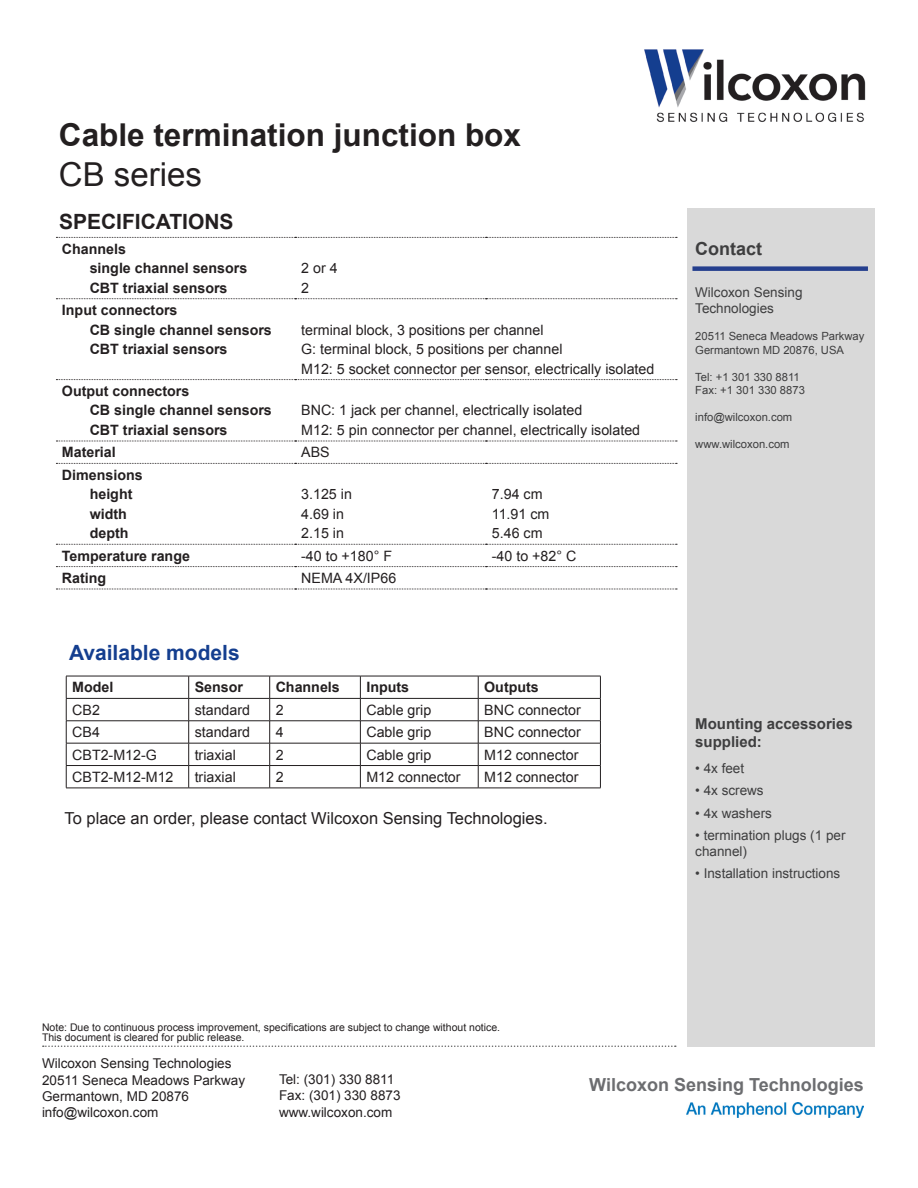
<style>
.page{position:relative;width:918px;height:1188px;background:#fff}
.page>*{position:absolute;margin:0;border:0;box-sizing:border-box;transform-origin:0 0}
.t1{font:33px "Arial";color:#231f20}
.t2{font:700 31.5px "Arial";color:#231f20}
.t3{font:700 21px "Arial";color:#143e8f}
.t4{font:700 21px "Arial";color:#231f20}
.t5{font:700 18px "Arial";color:#6c6d70}
.t6{font:700 18px "Arial";color:#3e3e3f}
.t7{font:16.5px "Arial";color:#231f20}
.t8{font:700 15px/18px "Arial";color:#3e3e3f}
.t9{font:14.25px "Arial";color:#231f20}
.t10{font:700 14.25px "Arial";color:#231f20}
.t11{font:13.5px "Arial";color:#231f20}
.t12{font:13.5px/16.2px "Arial";color:#3e3e3f}
.t13{font:11.25px "Arial";color:#3e3e3f}
.t14{font:10.5px "Arial";color:#231f20}
</style>
<div class="page">
<div style="left:687px;top:208px;width:187px;height:839px;background:#d9d9d9"></div>
<div style="left:692px;top:266px;width:176px;height:5px;background:#253f8e"></div>
<img style="left:687px;top:1102px;width:177px;height:16px">
<img style="left:644px;top:49px;width:222px;height:73px">
<svg style="left:43px;top:1046px;width:633px;height:1px"></svg>
<svg style="left:56px;top:237px;width:621px;height:1px"></svg>
<svg style="left:56px;top:298px;width:621px;height:1px"></svg>
<svg style="left:56px;top:379px;width:621px;height:1px"></svg>
<svg style="left:56px;top:441px;width:621px;height:1px"></svg>
<svg style="left:56px;top:463px;width:621px;height:1px"></svg>
<svg style="left:56px;top:544px;width:621px;height:1px"></svg>
<svg style="left:56px;top:566px;width:621px;height:1px"></svg>
<svg style="left:56px;top:589px;width:621px;height:1px"></svg>
<hr style="left:66px;top:676px;width:123px;height:1px;background:#231f20">
<hr style="left:189px;top:676px;width:81px;height:1px;background:#231f20">
<hr style="left:270px;top:676px;width:90px;height:1px;background:#231f20">
<hr style="left:360px;top:676px;width:118px;height:1px;background:#231f20">
<hr style="left:478px;top:676px;width:123px;height:1px;background:#231f20">
<hr style="left:66px;top:698px;width:123px;height:1px;background:#231f20">
<hr style="left:189px;top:698px;width:81px;height:1px;background:#231f20">
<hr style="left:270px;top:698px;width:90px;height:1px;background:#231f20">
<hr style="left:360px;top:698px;width:118px;height:1px;background:#231f20">
<hr style="left:478px;top:698px;width:123px;height:1px;background:#231f20">
<hr style="left:66px;top:721px;width:123px;height:1px;background:#231f20">
<hr style="left:189px;top:721px;width:81px;height:1px;background:#231f20">
<hr style="left:270px;top:721px;width:90px;height:1px;background:#231f20">
<hr style="left:360px;top:721px;width:118px;height:1px;background:#231f20">
<hr style="left:478px;top:721px;width:123px;height:1px;background:#231f20">
<hr style="left:66px;top:743px;width:123px;height:1px;background:#231f20">
<hr style="left:189px;top:743px;width:81px;height:1px;background:#231f20">
<hr style="left:270px;top:743px;width:90px;height:1px;background:#231f20">
<hr style="left:360px;top:743px;width:118px;height:1px;background:#231f20">
<hr style="left:478px;top:743px;width:123px;height:1px;background:#231f20">
<hr style="left:66px;top:765px;width:123px;height:1px;background:#231f20">
<svg style="left:66px;top:676px;width:1px;height:112px"></svg>
<hr style="left:189px;top:765px;width:81px;height:1px;background:#231f20">
<svg style="left:188px;top:676px;width:1px;height:112px"></svg>
<hr style="left:270px;top:765px;width:90px;height:1px;background:#231f20">
<svg style="left:269px;top:676px;width:1px;height:112px"></svg>
<hr style="left:360px;top:765px;width:118px;height:1px;background:#231f20">
<svg style="left:360px;top:676px;width:1px;height:112px"></svg>
<hr style="left:478px;top:765px;width:123px;height:1px;background:#231f20">
<svg style="left:478px;top:676px;width:1px;height:112px"></svg>
<svg style="left:600px;top:676px;width:1px;height:112px"></svg>
<hr style="left:66px;top:788px;width:123px;height:1px;background:#231f20">
<hr style="left:189px;top:788px;width:81px;height:1px;background:#231f20">
<hr style="left:270px;top:788px;width:90px;height:1px;background:#231f20">
<hr style="left:360px;top:788px;width:118px;height:1px;background:#231f20">
<hr style="left:478px;top:788px;width:123px;height:1px;background:#231f20">
<p class="t2" style="left:59px;top:114px;width:464px">Cable termination junction box</p>
<p class="t1" style="left:59px;top:152px;width:145px">CB series</p>
<p class="t4" style="left:59px;top:208px;width:176px">SPECIFICATIONS</p>
<p class="t10" style="left:62px;top:239px;width:66px">Channels</p>
<p class="t10" style="left:90px;top:259px;width:159px">single channel sensors</p>
<p class="t10" style="left:90px;top:278px;width:139px">CBT triaxial sensors</p>
<p class="t10" style="left:62px;top:301px;width:117px">Input connectors</p>
<p class="t10" style="left:90px;top:320px;width:184px">CB single channel sensors</p>
<p class="t10" style="left:90px;top:340px;width:139px">CBT triaxial sensors</p>
<p class="t10" style="left:62px;top:381px;width:129px">Output connectors</p>
<p class="t10" style="left:90px;top:401px;width:184px">CB single channel sensors</p>
<p class="t10" style="left:90px;top:420px;width:139px">CBT triaxial sensors</p>
<p class="t9" style="left:301px;top:259px;width:38px">2 or 4</p>
<p class="t9" style="left:301px;top:278px;width:9px">2</p>
<p class="t9" style="left:301px;top:320px;width:244px">terminal block, 3 positions per channel</p>
<p class="t9" style="left:301px;top:340px;width:263px">G: terminal block, 5 positions per channel</p>
<p class="t9" style="left:301px;top:359px;width:355px">M12: 5 socket connector per sensor, electrically isolated</p>
<p class="t9" style="left:301px;top:401px;width:283px">BNC: 1 jack per channel, electrically isolated</p>
<p class="t9" style="left:301px;top:421px;width:340px">M12: 5 pin connector per channel, electrically isolated</p>
<p class="t10" style="left:62px;top:443px;width:55px">Material</p>
<p class="t9" style="left:301px;top:443px;width:30px">ABS</p>
<p class="t10" style="left:62px;top:465px;width:82px">Dimensions</p>
<p class="t10" style="left:90px;top:485px;width:44px">height</p>
<p class="t10" style="left:90px;top:504px;width:39px">width</p>
<p class="t10" style="left:90px;top:524px;width:40px">depth</p>
<p class="t9" style="left:301px;top:485px;width:52px">3.125 in</p>
<p class="t9" style="left:301px;top:504px;width:44px">4.69 in</p>
<p class="t9" style="left:301px;top:524px;width:44px">2.15 in</p>
<p class="t9" style="left:492px;top:485px;width:52px">7.94 cm</p>
<p class="t9" style="left:492px;top:504px;width:59px">11.91 cm</p>
<p class="t9" style="left:492px;top:524px;width:52px">5.46 cm</p>
<p class="t10" style="left:62px;top:546px;width:130px">Temperature range</p>
<p class="t9" style="left:301px;top:546px;width:92px">-40 to +180° F</p>
<p class="t9" style="left:492px;top:546px;width:86px">-40 to +82° C</p>
<p class="t10" style="left:62px;top:568px;width:46px">Rating</p>
<p class="t9" style="left:301px;top:569px;width:97px">NEMA 4X/IP66</p>
<p class="t3" style="left:69px;top:639px;width:172px">Available models</p>
<p class="t10" style="left:72px;top:678px;width:43px">Model</p>
<p class="t10" style="left:195px;top:678px;width:50px">Sensor</p>
<p class="t10" style="left:276px;top:678px;width:66px">Channels</p>
<p class="t10" style="left:366px;top:678px;width:44px">Inputs</p>
<p class="t10" style="left:484px;top:678px;width:56px">Outputs</p>
<p class="t9" style="left:72px;top:700px;width:29px">CB2</p>
<p class="t9" style="left:195px;top:700px;width:57px">standard</p>
<p class="t9" style="left:276px;top:700px;width:9px">2</p>
<p class="t9" style="left:366px;top:700px;width:66px">Cable grip</p>
<p class="t9" style="left:484px;top:700px;width:98px">BNC connector</p>
<p class="t9" style="left:72px;top:723px;width:29px">CB4</p>
<p class="t9" style="left:195px;top:723px;width:57px">standard</p>
<p class="t9" style="left:276px;top:723px;width:9px">4</p>
<p class="t9" style="left:366px;top:723px;width:66px">Cable grip</p>
<p class="t9" style="left:484px;top:723px;width:98px">BNC connector</p>
<p class="t9" style="left:72px;top:745px;width:86px">CBT2-M12-G</p>
<p class="t9" style="left:195px;top:745px;width:43px">triaxial</p>
<p class="t9" style="left:276px;top:745px;width:9px">2</p>
<p class="t9" style="left:366px;top:745px;width:66px">Cable grip</p>
<p class="t9" style="left:484px;top:745px;width:96px">M12 connector</p>
<p class="t9" style="left:72px;top:768px;width:103px">CBT2-M12-M12</p>
<p class="t9" style="left:195px;top:768px;width:43px">triaxial</p>
<p class="t9" style="left:276px;top:768px;width:9px">2</p>
<p class="t9" style="left:366px;top:768px;width:96px">M12 connector</p>
<p class="t9" style="left:484px;top:768px;width:96px">M12 connector</p>
<p class="t7" style="left:65px;top:807px;width:485px">To place an order, please contact Wilcoxon Sensing Technologies.</p>
<p class="t6" style="left:695px;top:236px;width:68px">Contact</p>
<p class="t12" style="left:695px;top:285px;width:109px">Wilcoxon Sensing<br>Technologies</p>
<p class="t13" style="left:695px;top:329px;width:171px">20511 Seneca Meadows Parkway</p>
<p class="t13" style="left:695px;top:343px;width:150px">Germantown MD 20876, USA</p>
<p class="t13" style="left:695px;top:370px;width:106px">Tel: +1 301 330 8811</p>
<p class="t13" style="left:695px;top:383px;width:111px">Fax: +1 301 330 8873</p>
<p class="t13" style="left:695px;top:410px;width:99px">info@wilcoxon.com</p>
<p class="t13" style="left:695px;top:437px;width:96px">www.wilcoxon.com</p>
<p class="t8" style="left:695px;top:715px;width:159px">Mounting accessories supplied:</p>
<p class="t12" style="left:695px;top:761px;width:51px">• 4x feet</p>
<p class="t12" style="left:695px;top:783px;width:70px">• 4x screws</p>
<p class="t12" style="left:695px;top:805px;width:78px">• 4x washers</p>
<p class="t12" style="left:695px;top:827px;width:152px">• termination plugs (1 per channel)</p>
<p class="t12" style="left:695px;top:866px;width:147px">• Installation instructions</p>
<p class="t14" style="left:42px;top:1020px;width:460px">Note: Due to continuous process improvement, specifications are subject to change without notice.</p>
<p class="t14" style="left:42px;top:1030px;width:204px">This document is cleared for public release.</p>
<p class="t11" style="left:42px;top:1055px;width:191px">Wilcoxon Sensing Technologies</p>
<p class="t11" style="left:42px;top:1071px;width:205px">20511 Seneca Meadows Parkway</p>
<p class="t11" style="left:42px;top:1087px;width:149px">Germantown, MD 20876</p>
<p class="t11" style="left:42px;top:1103px;width:118px">info@wilcoxon.com</p>
<p class="t11" style="left:279px;top:1071px;width:117px">Tel: (301) 330 8811</p>
<p class="t11" style="left:279px;top:1087px;width:123px">Fax: (301) 330 8873</p>
<p class="t11" style="left:279px;top:1103px;width:115px">www.wilcoxon.com</p>
<p class="t5" style="left:589px;top:1073px;width:276px">Wilcoxon Sensing Technologies</p>
</div>
